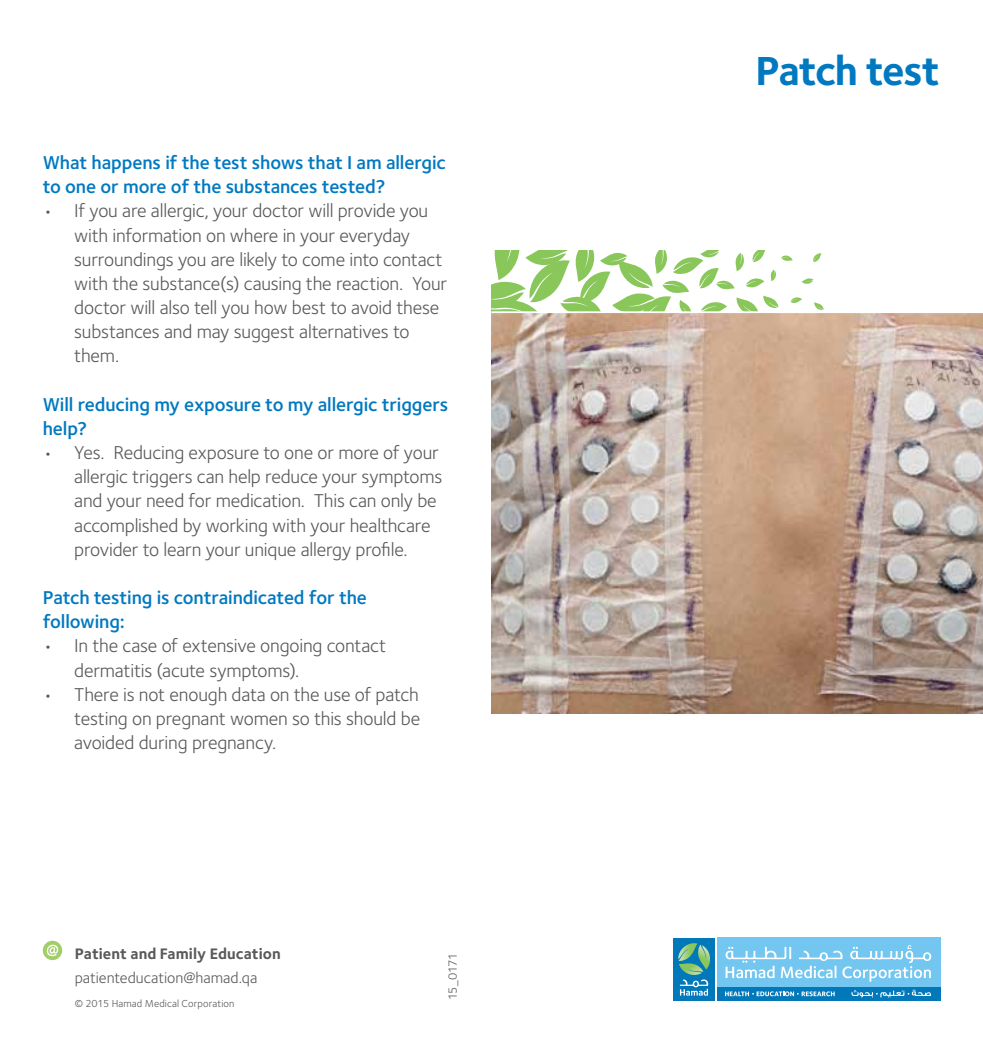
<style>
.page{position:relative;width:983px;height:1042px;background:#fff}
.page>*{position:absolute;margin:0;border:0;box-sizing:border-box;transform-origin:0 0}
.t1{font:700 42px "Foundry Sterling";letter-spacing:-.03em;color:#0079c1}
.t2{font:19.25px/24.2px "Foundry Sterling";letter-spacing:-.01em;color:#58595b}
.t3{font:600 19.25px/24.2px "Foundry Sterling";letter-spacing:-.005em;color:#0079c1}
.t4{font:700 15.75px "Foundry Sterling";letter-spacing:.005em;color:#58595b}
.t5{font:15.75px "Foundry Sterling";letter-spacing:-.005em;color:#58595b}
.t6{font:12.25px "Foundry Sterling";letter-spacing:-.05em;color:#58595b}
.t7{font:10.5px "Foundry Sterling";letter-spacing:.01em;color:#58595b}
</style>
<div class="page">
<img style="left:491px;top:313px;width:491px;height:401px">
<svg style="left:491px;top:250px;width:332px;height:61px"></svg>
<div style="left:673px;top:938px;width:41px;height:62px;background:#0078b9"></div>
<svg style="left:678px;top:943px;width:32px;height:52px"></svg>
<div style="left:716px;top:987px;width:223px;height:13px;background:#0078b9"></div>
<div style="left:716px;top:938px;width:223px;height:49px;background:#72c6ef"></div>
<svg style="left:725px;top:945px;width:206px;height:36px"></svg>
<svg style="left:725px;top:991px;width:109px;height:5px"></svg>
<svg style="left:851px;top:989px;width:79px;height:8px"></svg>
<svg style="left:43px;top:941px;width:19px;height:19px"></svg>
<svg style="left:47px;top:944px;width:11px;height:12px"></svg>
<p class="t3" style="left:43px;top:150px;width:404px">What happens if the test shows that I am allergic to one or more of the substances tested?</p>
<p class="t2" style="left:74px;top:198px;width:374px;text-indent:-31px">• If you are allergic, your doctor will provide you with information on where in your everyday surroundings you are likely to come into contact with the substance(s) causing the reaction. Your doctor will also tell you how best to avoid these substances and may suggest alternatives to them.</p>
<p class="t3" style="left:43px;top:392px;width:407px">Will reducing my exposure to my allergic triggers help?</p>
<p class="t2" style="left:74px;top:440px;width:369px;text-indent:-31px">• Yes. Reducing exposure to one or more of your allergic triggers can help reduce your symptoms and your need for medication. This can only be accomplished by working with your healthcare provider to learn your unique allergy profile.</p>
<p class="t3" style="left:43px;top:585px;width:325px">Patch testing is contraindicated for the following:</p>
<p class="t2" style="left:74px;top:633px;width:313px;text-indent:-31px">• In the case of extensive ongoing contact dermatitis (acute symptoms).</p>
<p class="t2" style="left:74px;top:681px;width:347px;text-align:justify;text-indent:-31px">• There is not enough data on the use of patch testing on pregnant women so this should be avoided during pregnancy.</p>
<p class="t4" style="left:75px;top:944px;width:207px">Patient and Family Education</p>
<p class="t5" style="left:75px;top:966px;width:184px">patienteducation@hamad.qa</p>
<p class="t7" style="left:75px;top:996px;width:161px">© 2015 Hamad Medical Corporation</p>
<p class="t6" style="left:444px;top:1000px;width:49px;rotate:-90deg">15_0171</p>
<h1 class="t1" style="left:755px;top:45px;width:186px">Patch test</h1>
</div>
